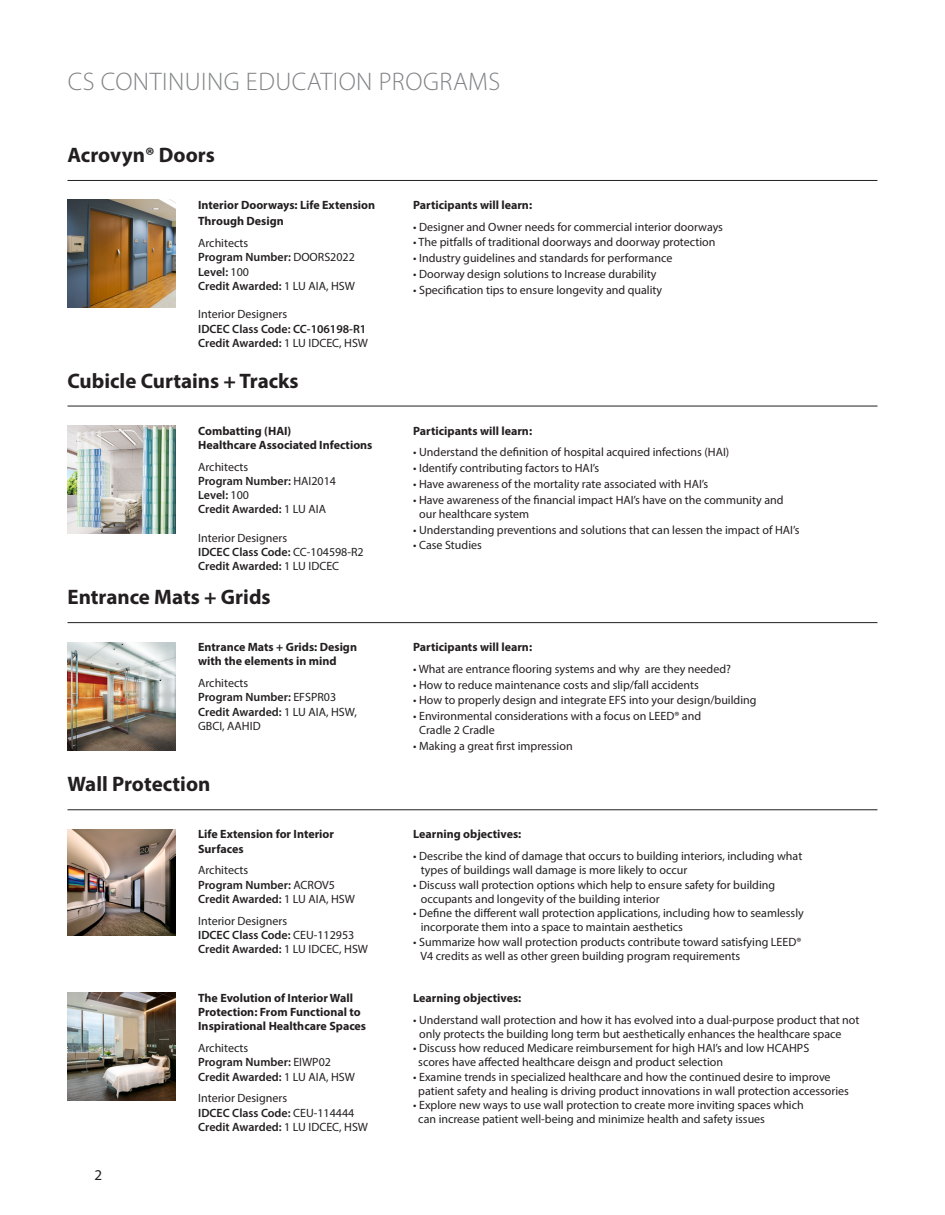
<style>
.page{position:relative;width:945px;height:1215px;background:#fff}
.page>*{position:absolute;margin:0;border:0;box-sizing:border-box;transform-origin:0 0}
.t1{font:300 25.5px "Myriad Pro";letter-spacing:.02em;color:#808285}
.t2{font:700 21px "Myriad Pro";color:#231f20}
.t3{font:15px "Myriad Pro";color:#231f20}
.t4{font:12px/14.2px "Myriad Pro";color:#231f20}
.t5{font:600 12px "Myriad Pro";color:#231f20}
.t6{font:700 12px/14.2px "Myriad Pro";color:#231f20}
.s1{font-weight:400}
.s2{font-weight:600}
</style>
<div class="page">
<img style="left:68px;top:426px;width:108px;height:108px">
<hr style="left:68px;top:406px;width:810px;height:1px;background:#231f20">
<img style="left:68px;top:200px;width:108px;height:108px">
<hr style="left:68px;top:180px;width:810px;height:1px;background:#231f20">
<hr style="left:68px;top:622px;width:810px;height:1px;background:#231f20">
<img style="left:68px;top:642px;width:108px;height:108px">
<img style="left:68px;top:993px;width:108px;height:108px">
<hr style="left:68px;top:809px;width:810px;height:1px;background:#231f20">
<img style="left:68px;top:829px;width:108px;height:106px">
<p class="t1" style="left:68px;top:66px;width:434px">CS CONTINUING EDUCATION PROGRAMS</p>
<p class="t2" style="left:68px;top:141px;width:149px">Acrovyn® Doors</p>
<p class="t6" style="left:198px;top:196px;width:179px;line-height:16.5px">Interior Doorways: Life Extension<br>Through Design</p>
<p class="t4" style="left:198px;top:236px;width:52px">Architects</p>
<p class="t5" style="left:198px;top:250px;width:158px">Program Number: <span class="s1">DOORS2022</span></p>
<p class="t5" style="left:198px;top:264px;width:52px">Level: <span class="s1">100</span></p>
<p class="t5" style="left:198px;top:278px;width:158px">Credit Awarded: <span class="s1">1 LU AIA, HSW</span></p>
<p class="t4" style="left:198px;top:307px;width:90px">Interior Designers</p>
<p class="t5" style="left:198px;top:321px;width:170px">IDCEC Class Code: CC-106198-R1</p>
<p class="t5" style="left:198px;top:335px;width:171px">Credit Awarded: <span class="s1">1 LU IDCEC, HSW</span></p>
<p class="t2" style="left:68px;top:367px;width:233px">Cubicle Curtains + Tracks</p>
<p class="t6" style="left:198px;top:423px;width:176px">Combatting (HAI)<br>Healthcare Associated Infections</p>
<p class="t4" style="left:198px;top:459px;width:52px">Architects</p>
<p class="t5" style="left:198px;top:473px;width:139px">Program Number: <span class="s1">HAI2014</span></p>
<p class="t5" style="left:198px;top:487px;width:52px">Level: <span class="s1">100</span></p>
<p class="t5" style="left:198px;top:502px;width:129px">Credit Awarded: <span class="s1">1 LU AIA</span></p>
<p class="t4" style="left:198px;top:530px;width:90px">Interior Designers</p>
<p class="t5" style="left:198px;top:544px;width:167px">IDCEC Class Code: <span class="s1">CC-104598-R2</span></p>
<p class="t5" style="left:198px;top:559px;width:143px">Credit Awarded: <span class="s1">1 LU IDCEC</span></p>
<p class="t2" style="left:68px;top:583px;width:205px">Entrance Mats + Grids</p>
<p class="t6" style="left:198px;top:640px;width:160px">Entrance Mats + Grids: Design with the elements in mind</p>
<p class="t4" style="left:198px;top:676px;width:52px">Architects</p>
<p class="t5" style="left:198px;top:690px;width:140px">Program Number: <span class="s1">EFSPR03</span></p>
<p class="t4" style="left:198px;top:704px;width:160px"><span class="s2">Credit Awarded:</span> 1 LU AIA, HSW,<br>GBCI, AAHID</p>
<p class="t2" style="left:68px;top:771px;width:144px">Wall Protection</p>
<p class="t6" style="left:198px;top:827px;width:137px">Life Extension for Interior<br>Surfaces</p>
<p class="t4" style="left:198px;top:863px;width:52px">Architects</p>
<p class="t5" style="left:198px;top:877px;width:138px">Program Number: <span class="s1">ACROV5</span></p>
<p class="t5" style="left:198px;top:891px;width:158px">Credit Awarded: <span class="s1">1 LU AIA, HSW</span></p>
<p class="t4" style="left:198px;top:913px;width:90px">Interior Designers</p>
<p class="t5" style="left:198px;top:927px;width:158px">IDCEC Class Code: <span class="s1">CEU-112953</span></p>
<p class="t5" style="left:198px;top:941px;width:171px">Credit Awarded: <span class="s1">1 LU IDCEC, HSW</span></p>
<p class="t3" style="left:94px;top:1166px;width:9px">2</p>
<p class="t6" style="left:198px;top:990px;width:170px">The Evolution of Interior Wall<br>Protection: From Functional to<br>Inspirational Healthcare Spaces</p>
<p class="t4" style="left:198px;top:1041px;width:52px">Architects</p>
<p class="t5" style="left:198px;top:1055px;width:134px">Program Number: <span class="s1">EIWP02</span></p>
<p class="t5" style="left:198px;top:1069px;width:158px">Credit Awarded: <span class="s1">1 LU AIA, HSW</span></p>
<p class="t4" style="left:198px;top:1091px;width:90px">Interior Designers</p>
<p class="t5" style="left:198px;top:1105px;width:158px">IDCEC Class Code: <span class="s1">CEU-114444</span></p>
<p class="t5" style="left:198px;top:1119px;width:171px">Credit Awarded: <span class="s1">1 LU IDCEC, HSW</span></p>
<p class="t6" style="left:413px;top:197px;width:120px">Participants will learn:</p>
<p class="t4" style="left:413px;top:219px;width:311px">• Designer and Owner needs for commercial interior doorways</p>
<p class="t4" style="left:413px;top:235px;width:304px">• The pitfalls of traditional doorways and doorway protection</p>
<p class="t4" style="left:413px;top:251px;width:261px">• Industry guidelines and standards for performance</p>
<p class="t4" style="left:413px;top:267px;width:245px">• Doorway design solutions to Increase durability</p>
<p class="t4" style="left:413px;top:282px;width:251px">• Specification tips to ensure longevity and quality</p>
<p class="t6" style="left:413px;top:423px;width:120px">Participants will learn:</p>
<p class="t4" style="left:413px;top:445px;width:318px">• Understand the definition of hospital acquired infections (HAI)</p>
<p class="t4" style="left:413px;top:461px;width:187px">• Identify contributing factors to HAI’s</p>
<p class="t4" style="left:413px;top:476px;width:296px">• Have awareness of the mortality rate associated with HAI’s</p>
<p class="t4" style="left:419px;top:492px;width:366px;text-indent:-6px">• Have awareness of the financial impact HAI’s have on the community and our healthcare system</p>
<p class="t4" style="left:413px;top:522px;width:388px">• Understanding preventions and solutions that can lessen the impact of HAI’s</p>
<p class="t4" style="left:413px;top:538px;width:70px">• Case Studies</p>
<p class="t6" style="left:413px;top:640px;width:120px">Participants will learn:</p>
<p class="t4" style="left:413px;top:662px;width:319px">• What are entrance flooring systems and why are they needed?</p>
<p class="t4" style="left:413px;top:677px;width:287px">• How to reduce maintenance costs and slip/fall accidents</p>
<p class="t4" style="left:413px;top:693px;width:345px">• How to properly design and integrate EFS into your design/building</p>
<p class="t4" style="left:419px;top:709px;width:284px;text-indent:-6px">• Environmental considerations with a focus on LEED® and<br>Cradle 2 Cradle</p>
<p class="t4" style="left:413px;top:739px;width:161px">• Making a great first impression</p>
<p class="t6" style="left:413px;top:827px;width:110px">Learning objectives:</p>
<p class="t4" style="left:413px;top:849px;width:391px">• Describe the kind of damage that occurs to building interiors, including what</p>
<p class="t4" style="left:421px;top:863px;width:268px">types of buildings wall damage is more likely to occur</p>
<p class="t4" style="left:413px;top:877px;width:364px">• Discuss wall protection options which help to ensure safety for building</p>
<p class="t4" style="left:421px;top:891px;width:240px">occupants and longevity of the building interior</p>
<p class="t4" style="left:413px;top:906px;width:392px">• Define the different wall protection applications, including how to seamlessly</p>
<p class="t4" style="left:421px;top:920px;width:264px">incorporate them into a space to maintain aesthetics</p>
<p class="t4" style="left:413px;top:934px;width:390px">• Summarize how wall protection products contribute toward satisfying LEED®</p>
<p class="t4" style="left:420px;top:948px;width:321px">V4 credits as well as other green building program requirements</p>
<p class="t6" style="left:413px;top:990px;width:110px">Learning objectives:</p>
<p class="t4" style="left:419px;top:1012px;width:442px;text-indent:-6px">• Understand wall protection and how it has evolved into a dual-purpose product that not only protects the building long term but aesthetically enhances the healthcare space</p>
<p class="t4" style="left:413px;top:1041px;width:398px">• Discuss how reduced Medicare reimbursement for high HAI’s and low HCAHPS</p>
<p class="t4" style="left:418px;top:1055px;width:306px">scores have affected healthcare deisgn and product selection</p>
<p class="t4" style="left:413px;top:1069px;width:419px">• Examine trends in specialized healthcare and how the continued desire to improve</p>
<p class="t4" style="left:418px;top:1083px;width:432px">patient safety and healing is driving product innovations in wall protection accessories</p>
<p class="t4" style="left:413px;top:1098px;width:392px">• Explore new ways to use wall protection to create more inviting spaces which</p>
<p class="t4" style="left:418px;top:1112px;width:348px">can increase patient well-being and minimize health and safety issues</p>
</div>
